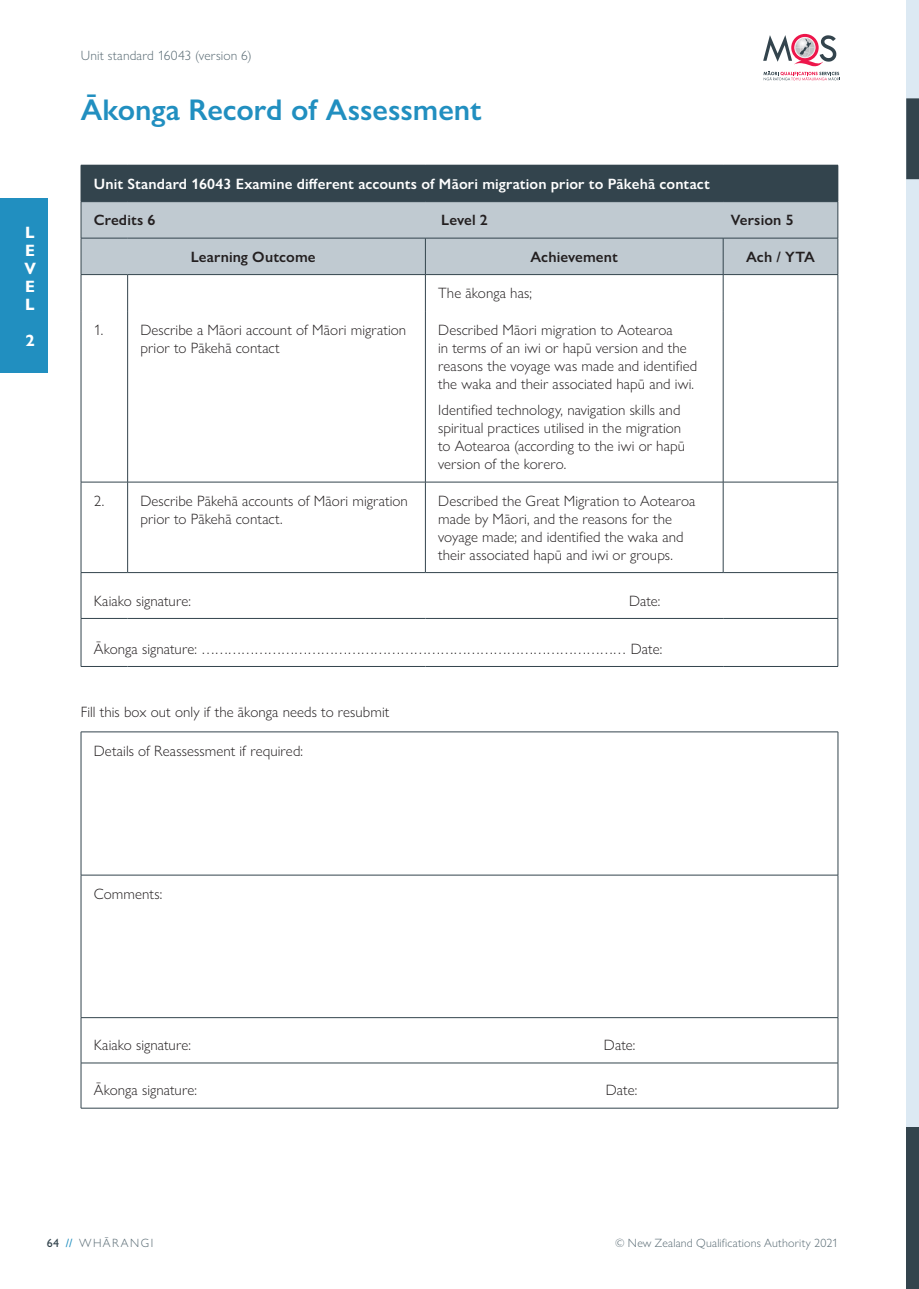
<style>
.page{position:relative;width:919px;height:1289px;background:#fff}
.page>*{position:absolute;margin:0;border:0;box-sizing:border-box;transform-origin:0 0}
.p_H1{font:600 30px "Gill Sans Nova";color:#218fc0}
.t1{font:700 16.5px/18px "Gill Sans Nova";color:#fff;text-align:justify}
.p_body{font:300 15px/18px "Gill Sans Nova";letter-spacing:.005em;color:#231f20}
.p_body-2{font:600 15px "Gill Sans Nova";letter-spacing:.01em;color:#fff}
.p_body-3{font:600 15px "Gill Sans Nova";letter-spacing:.01em;color:#231f20}
.t2{font:300 13.5px "Gill Sans Nova";letter-spacing:.01em;color:#586a73}
.t3{font:300 12px "Gill Sans Nova";letter-spacing:.015em;color:#586a73}
.t4{font:300 12px "Gill Sans Nova";letter-spacing:.125em;color:#586a73}
.s1{font-weight:500;color:#33444d}
.s2{font-weight:500;color:#218fc0}
</style>
<div class="page">
<div style="left:906px;top:0;width:12px;height:1288px;background:#dce9f3"></div>
<div style="left:906px;top:1127px;width:12px;height:161px;background:#33444d"></div>
<svg style="left:906px;top:98px;width:12px;height:81px"></svg>
<div style="left:81px;top:165px;width:756px;height:37px;background:#33444d"></div>
<div style="left:82px;top:202px;width:755px;height:72px;background:#c0cad1"></div>
<svg style="left:82px;top:275px;width:755px;height:343px"></svg>
<hr style="left:837px;top:165px;width:1px;height:36px;background:#33444d">
<hr style="left:81px;top:202px;width:1px;height:36px;background:#33444d">
<hr style="left:723px;top:201px;width:115px;height:1px;background:#33444d">
<hr style="left:837px;top:202px;width:1px;height:36px;background:#33444d">
<hr style="left:81px;top:238px;width:47px;height:1px;background:#33444d">
<hr style="left:81px;top:238px;width:1px;height:36px;background:#33444d">
<hr style="left:128px;top:238px;width:297px;height:1px;background:#33444d">
<hr style="left:425px;top:238px;width:298px;height:1px;background:#33444d">
<hr style="left:425px;top:238px;width:1px;height:36px;background:#33444d">
<hr style="left:723px;top:238px;width:115px;height:1px;background:#33444d">
<hr style="left:722px;top:238px;width:1px;height:36px;background:#33444d">
<hr style="left:837px;top:238px;width:1px;height:36px;background:#33444d">
<hr style="left:81px;top:274px;width:47px;height:1px;background:#33444d">
<hr style="left:81px;top:275px;width:1px;height:36px;background:#33444d">
<hr style="left:128px;top:274px;width:297px;height:1px;background:#33444d">
<hr style="left:127px;top:275px;width:1px;height:36px;background:#33444d">
<hr style="left:425px;top:274px;width:298px;height:1px;background:#33444d">
<hr style="left:425px;top:275px;width:1px;height:36px;background:#33444d">
<hr style="left:723px;top:274px;width:115px;height:1px;background:#33444d">
<hr style="left:722px;top:275px;width:1px;height:36px;background:#33444d">
<hr style="left:837px;top:275px;width:1px;height:36px;background:#33444d">
<hr style="left:81px;top:311px;width:1px;height:171px;background:#33444d">
<hr style="left:127px;top:311px;width:1px;height:171px;background:#33444d">
<hr style="left:425px;top:311px;width:1px;height:171px;background:#33444d">
<hr style="left:722px;top:311px;width:1px;height:171px;background:#33444d">
<hr style="left:837px;top:311px;width:1px;height:171px;background:#33444d">
<hr style="left:81px;top:482px;width:47px;height:1px;background:#33444d">
<hr style="left:81px;top:482px;width:1px;height:90px;background:#33444d">
<hr style="left:128px;top:482px;width:297px;height:1px;background:#33444d">
<hr style="left:127px;top:482px;width:1px;height:90px;background:#33444d">
<hr style="left:425px;top:482px;width:298px;height:1px;background:#33444d">
<hr style="left:425px;top:482px;width:1px;height:90px;background:#33444d">
<hr style="left:723px;top:482px;width:115px;height:1px;background:#33444d">
<hr style="left:722px;top:482px;width:1px;height:90px;background:#33444d">
<hr style="left:837px;top:482px;width:1px;height:90px;background:#33444d">
<hr style="left:81px;top:572px;width:47px;height:1px;background:#33444d">
<hr style="left:81px;top:572px;width:1px;height:46px;background:#33444d">
<hr style="left:128px;top:572px;width:297px;height:1px;background:#33444d">
<hr style="left:425px;top:572px;width:298px;height:1px;background:#33444d">
<hr style="left:723px;top:572px;width:115px;height:1px;background:#33444d">
<hr style="left:837px;top:572px;width:1px;height:46px;background:#33444d">
<hr style="left:81px;top:618px;width:47px;height:1px;background:#33444d">
<hr style="left:81px;top:618px;width:1px;height:48px;background:#33444d">
<hr style="left:128px;top:618px;width:297px;height:1px;background:#33444d">
<hr style="left:425px;top:618px;width:298px;height:1px;background:#33444d">
<hr style="left:723px;top:618px;width:115px;height:1px;background:#33444d">
<hr style="left:837px;top:618px;width:1px;height:48px;background:#33444d">
<hr style="left:81px;top:666px;width:47px;height:1px;background:#33444d">
<hr style="left:128px;top:666px;width:297px;height:1px;background:#33444d">
<hr style="left:425px;top:666px;width:298px;height:1px;background:#33444d">
<hr style="left:723px;top:666px;width:115px;height:1px;background:#33444d">
<svg style="left:82px;top:732px;width:755px;height:332px"></svg>
<hr style="left:81px;top:731px;width:757px;height:1px;background:#33444d">
<hr style="left:81px;top:732px;width:1px;height:142px;background:#33444d">
<hr style="left:837px;top:732px;width:1px;height:142px;background:#33444d">
<hr style="left:81px;top:874px;width:757px;height:1px;background:#33444d">
<hr style="left:81px;top:875px;width:1px;height:142px;background:#33444d">
<hr style="left:837px;top:875px;width:1px;height:142px;background:#33444d">
<hr style="left:81px;top:1017px;width:757px;height:1px;background:#33444d">
<hr style="left:81px;top:1017px;width:1px;height:45px;background:#33444d">
<hr style="left:837px;top:1017px;width:1px;height:45px;background:#33444d">
<hr style="left:81px;top:1062px;width:757px;height:1px;background:#33444d">
<hr style="left:81px;top:1063px;width:1px;height:44px;background:#33444d">
<hr style="left:837px;top:1063px;width:1px;height:44px;background:#33444d">
<hr style="left:81px;top:1107px;width:757px;height:1px;background:#33444d">
<svg style="left:763px;top:34px;width:77px;height:46px"></svg>
<div style="left:0;top:199px;width:47px;height:174px;background:#218fc0"></div>
<p class="t1" style="left:24px;top:224px;width:13px">L E V E L</p>
<p class="t1" style="left:25px;top:332px;width:11px">2</p>
<p class="t2" style="left:81px;top:47px;width:172px">Unit standard 16043 (version 6)</p>
<p class="p_H1" style="left:81px;top:91px;width:402px">Ākonga Record of Assessment</p>
<p class="p_body-2" style="left:94px;top:174px;width:617px">Unit Standard 16043 Examine different accounts of Māori migration prior to Pākehā contact</p>
<p class="p_body-3" style="left:94px;top:211px;width:63px">Credits 6</p>
<p class="p_body-3" style="left:441px;top:211px;width:48px">Level 2</p>
<p class="p_body-3" style="left:730px;top:211px;width:64px">Version 5</p>
<p class="p_body-3" style="left:191px;top:247px;width:126px">Learning Outcome</p>
<p class="p_body-3" style="left:530px;top:247px;width:89px">Achievement</p>
<p class="p_body-3" style="left:746px;top:247px;width:70px">Ach / YTA</p>
<p class="p_body" style="left:438px;top:284px;width:95px">The ākonga has;</p>
<p class="p_body" style="left:94px;top:320px;width:11px">1.</p>
<p class="p_body" style="left:140px;top:320px;width:267px">Describe a Māori account of Māori migration prior to Pākehā contact</p>
<p class="p_body" style="left:438px;top:320px;width:261px">Described Māori migration to Aotearoa<br>in terms of an iwi or hapū version and the reasons the voyage was made and identified the waka and their associated hapū and iwi.</p>
<p class="p_body" style="left:438px;top:401px;width:248px">Identified technology, navigation skills and spiritual practices utilised in the migration to Aotearoa (according to the iwi or hapū version of the korero.</p>
<p class="p_body" style="left:94px;top:491px;width:12px">2.</p>
<p class="p_body" style="left:140px;top:491px;width:269px">Describe Pākehā accounts of Māori migration prior to Pākehā contact.</p>
<p class="p_body" style="left:438px;top:491px;width:259px">Described the Great Migration to Aotearoa made by Māori, and the reasons for the voyage made; and identified the waka and their associated hapū and iwi or groups.</p>
<p class="p_body" style="left:94px;top:591px;width:99px">Kaiako signature:</p>
<p class="p_body" style="left:629px;top:591px;width:33px">Date:</p>
<p class="p_body" style="left:94px;top:639px;width:570px">Ākonga signature: …………………………………………………………………………………… Date:</p>
<p class="p_body" style="left:81px;top:703px;width:310px">Fill this box out only if the ākonga needs to resubmit</p>
<p class="p_body" style="left:94px;top:741px;width:211px">Details of Reassessment if required:</p>
<p class="p_body" style="left:94px;top:884px;width:70px">Comments:</p>
<p class="p_body" style="left:94px;top:1035px;width:99px">Kaiako signature:</p>
<p class="p_body" style="left:604px;top:1035px;width:33px">Date:</p>
<p class="p_body" style="left:94px;top:1081px;width:105px">Ākonga signature:</p>
<p class="p_body" style="left:605px;top:1081px;width:33px">Date:</p>
<p class="t4" style="left:47px;top:1235px;width:108px"><span class="s1">64</span> <span class="s2">//</span> WHĀRANGI</p>
<p class="t3" style="left:615px;top:1235px;width:224px">© New Zealand Qualifications Authority 2021</p>
</div>
